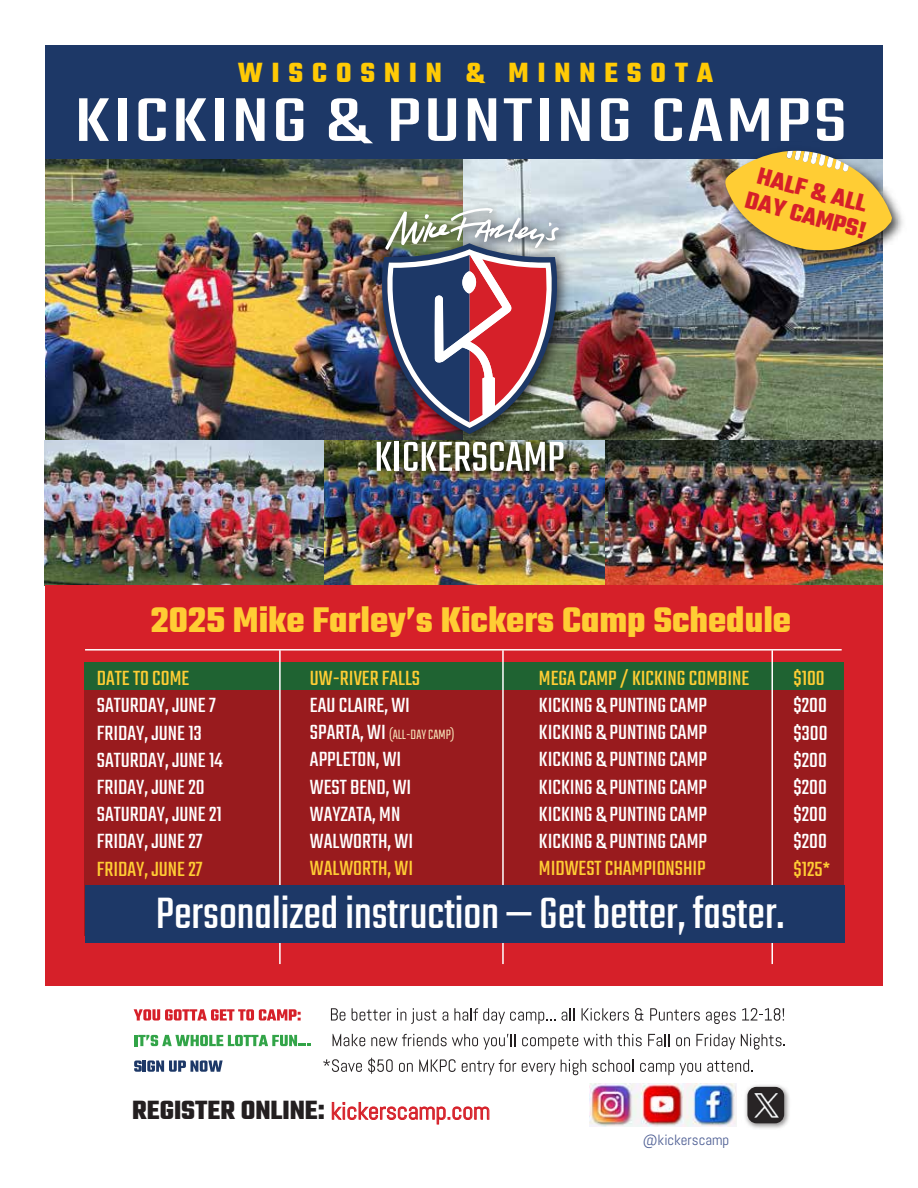
<style>
.page{position:relative;width:918px;height:1188px;background:#fff}
.page>*{position:absolute;margin:0;border:0;box-sizing:border-box;transform-origin:0 0}
.t1{font:68.1px "Teko";letter-spacing:.025em;color:#fff;scale:1.36 1}
.t2{font:48.45px "Teko";color:#fff}
.t3{font:700 38.4px "Teko";color:#ffcd34}
.t4{font:700 30px "Teko";letter-spacing:.3em;color:#ffca05}
.t5{font:700 28.5px "Teko";color:#231f20}
.t6{font:700 25.95px/26px "Teko";color:#d62029}
.t7{font:22.65px/27.2px "Teko";color:#fff}
.t8{font:22.65px "Teko";color:#ffcd34}
.t9{font:300 15px "Teko";color:#f9e8bd}
.t10{font:14.85px "Abel";color:#4b5c92}
.s1{font-weight:400;font-size:22.65px;color:#fff}
.s2{font-family:"Abel";font-weight:400;font-size:24px;color:#d62029}
</style>
<div class="page">
<img style="left:45px;top:159px;width:418px;height:281px">
<img style="left:463px;top:159px;width:420px;height:281px">
<img style="left:45px;top:440px;width:557px;height:145px">
<img style="left:602px;top:440px;width:281px;height:145px">
<div style="left:45px;top:585px;width:838px;height:401px;background:#d62029"></div>
<div style="left:84px;top:662px;width:760px;height:274px;background:#991b1e"></div>
<div style="left:84px;top:662px;width:760px;height:28px;background:#1f6332"></div>
<div style="left:45px;top:45px;width:838px;height:114px;background:#1d3867"></div>
<hr style="left:85px;top:649px;width:757px;height:2px;background:#fff">
<hr style="left:279px;top:650px;width:2px;height:314px;background:#fff">
<hr style="left:771px;top:650px;width:2px;height:314px;background:#fff">
<hr style="left:502px;top:650px;width:2px;height:314px;background:#fff">
<img style="left:717px;top:150px;width:186px;height:118px">
<svg style="left:724px;top:151px;width:168px;height:100px;background:#d9b854"></svg>
<svg style="left:134px;top:1009px;width:167px;height:12px"></svg>
<svg style="left:331px;top:1008px;width:14px;height:13px"></svg>
<svg style="left:352px;top:1008px;width:39px;height:13px"></svg>
<svg style="left:397px;top:1008px;width:39px;height:16px"></svg>
<svg style="left:442px;top:1012px;width:6px;height:9px"></svg>
<svg style="left:454px;top:1008px;width:101px;height:16px"></svg>
<svg style="left:561px;top:1008px;width:14px;height:13px"></svg>
<svg style="left:582px;top:1008px;width:47px;height:13px"></svg>
<svg style="left:635px;top:1008px;width:9px;height:13px"></svg>
<svg style="left:650px;top:1008px;width:50px;height:13px"></svg>
<svg style="left:706px;top:1012px;width:30px;height:12px"></svg>
<svg style="left:742px;top:1008px;width:42px;height:13px"></svg>
<svg style="left:134px;top:1035px;width:176px;height:11px"></svg>
<svg style="left:333px;top:1034px;width:32px;height:12px"></svg>
<svg style="left:371px;top:1034px;width:145px;height:16px"></svg>
<svg style="left:522px;top:1035px;width:56px;height:15px"></svg>
<svg style="left:584px;top:1034px;width:58px;height:12px"></svg>
<svg style="left:648px;top:1034px;width:22px;height:12px"></svg>
<svg style="left:676px;top:1037px;width:14px;height:9px"></svg>
<svg style="left:696px;top:1034px;width:39px;height:16px"></svg>
<svg style="left:741px;top:1034px;width:44px;height:16px"></svg>
<svg style="left:134px;top:1060px;width:89px;height:12px"></svg>
<svg style="left:323px;top:1059px;width:39px;height:13px"></svg>
<svg style="left:368px;top:1058px;width:25px;height:16px"></svg>
<svg style="left:399px;top:1063px;width:14px;height:9px"></svg>
<svg style="left:419px;top:1059px;width:37px;height:13px"></svg>
<svg style="left:462px;top:1059px;width:54px;height:16px"></svg>
<svg style="left:522px;top:1059px;width:64px;height:16px"></svg>
<svg style="left:592px;top:1059px;width:42px;height:13px"></svg>
<svg style="left:640px;top:1063px;width:34px;height:12px"></svg>
<svg style="left:680px;top:1063px;width:21px;height:12px"></svg>
<svg style="left:707px;top:1059px;width:46px;height:13px"></svg>
<img style="left:363px;top:194px;width:219px;height:296px">
<svg style="left:377px;top:442px;width:15px;height:29px"></svg>
<hr style="left:395px;top:442px;width:4px;height:29px;background:#fff">
<svg style="left:404px;top:442px;width:159px;height:29px"></svg>
<img style="left:379px;top:208px;width:181px;height:226px">
<svg style="left:332px;top:1102px;width:158px;height:23px"></svg>
<img style="left:589px;top:1084px;width:148px;height:42px">
<img style="left:745px;top:1085px;width:44px;height:44px">
<img style="left:747px;top:1087px;width:37px;height:36px">
<div style="left:85px;top:885px;width:760px;height:58px;background:#1d3867"></div>
<h3 class="t4" style="left:238px;top:53px;width:477px">WISCOSNIN &amp; MINNESOTA</h3>
<h1 class="t1" style="left:74px;top:82px;width:570px">KICKING &amp; PUNTING CAMPS</h1>
<p class="t6" style="left:755px;top:163px;width:126px;rotate:15deg">HALF &amp; ALL<br>DAY CAMPS!</p>
<h3 class="t3" style="left:151px;top:596px;width:642px">2025 Mike Farley’s Kickers Camp Schedule</h3>
<p class="t8" style="left:97px;top:666px;width:94px">DATE TO COME</p>
<p class="t7" style="left:97px;top:693px;width:127px">SATURDAY, JUNE 7<br>FRIDAY, JUNE 13<br>SATURDAY, JUNE 14<br>FRIDAY, JUNE 20<br>SATURDAY, JUNE 21<br>FRIDAY, JUNE 27</p>
<p class="t8" style="left:97px;top:856px;width:107px">FRIDAY, JUNE 27</p>
<p class="t8" style="left:539px;top:665px;width:212px">MEGA CAMP / KICKING COMBINE</p>
<p class="t7" style="left:539px;top:693px;width:169px;text-align:justify">KICKING &amp; PUNTING CAMP KICKING &amp; PUNTING CAMP KICKING &amp; PUNTING CAMP KICKING &amp; PUNTING CAMP KICKING &amp; PUNTING CAMP KICKING &amp; PUNTING CAMP</p>
<p class="t8" style="left:539px;top:856px;width:168px">MIDWEST CHAMPIONSHIP</p>
<p class="t8" style="left:794px;top:665px;width:33px">$100</p>
<p class="t7" style="left:794px;top:693px;width:35px;text-align:justify">$200 $300 $200 $200 $200 $200</p>
<p class="t8" style="left:794px;top:856px;width:38px">$125*</p>
<p class="t8" style="left:310px;top:665px;width:112px">UW-RIVER FALLS</p>
<p class="t7" style="left:310px;top:693px;width:102px">EAU CLAIRE, WI</p>
<p class="t9" style="left:310px;top:726px;width:146px"><span class="s1">SPARTA, WI</span> (ALL-DAY CAMP)</p>
<p class="t7" style="left:310px;top:747px;width:105px">APPLETON, WI<br>WEST BEND, WI<br>WAYZATA, MN<br>WALWORTH, WI</p>
<p class="t8" style="left:310px;top:856px;width:105px">WALWORTH, WI</p>
<h2 class="t2" style="left:156px;top:886px;width:630px">Personalized instruction — Get better, faster.</h2>
<p class="t5" style="left:132px;top:1092px;width:360px">REGISTER ONLINE: <span class="s2">kickerscamp.com</span></p>
<p class="t10" style="left:643px;top:1131px;width:88px">@kickerscamp</p>
</div>
